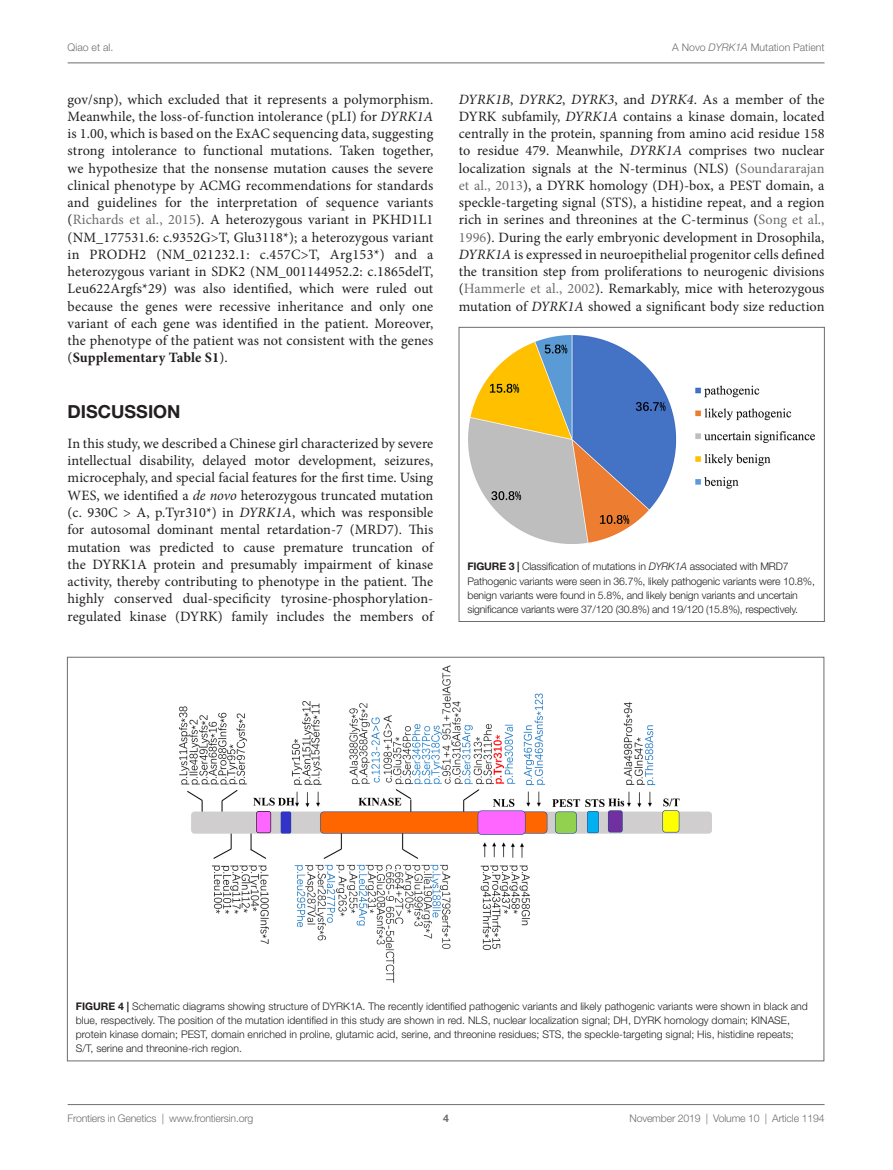
<style>
.page{position:relative;width:893px;height:1170px;background:#fff}
.page>*{position:absolute;margin:0;border:0;box-sizing:border-box;transform-origin:0 0}
._1{font:700 18px "Helvetica Neue LT Std";color:#231f20}
.T1{font:14.25px/17.2px "Minion Pro MTC";letter-spacing:.005em;color:#231f20;text-align:justify}
.T{font:14.25px/17.2px "Minion Pro MTC";letter-spacing:.005em;color:#231f20;text-align:justify}
.FC{font:300 10.5px/14.2px "Helvetica Neue LT Std";color:#231f20}
.t1{font:300 10.5px "Helvetica Neue LT Std";letter-spacing:-.015em;color:#6c6d70}
.t2{font:700 10.5px "Helvetica Neue LT Std";color:#6c6d70}
.s1{font-style:italic}
.s2{color:#6c6d70}
.s3{font-family:"Minion Pro";font-weight:700}
.s4{font-weight:700}
</style>
<div class="page">
<hr style="left:68px;top:63px;width:756px;height:1px;background:#6c6d70">
<hr style="left:68px;top:1104px;width:756px;height:1px;background:#6c6d70">
<img style="left:469px;top:336px;width:346px;height:207px">
<img style="left:180px;top:665px;width:531px;height:317px">
<p class="t1" style="left:68px;top:41px;width:47px">Qiao et al.</p>
<p class="t1" style="left:672px;top:41px;width:154px">A Novo <span class="s1">DYRK1A</span> Mutation Patient</p>
<p class="T" style="left:68px;top:90px;width:367px">gov/snp), which excluded that it represents a polymorphism.<br>Meanwhile, the loss-of-function intolerance (pLI) for <span class="s1">DYRK1A </span>is 1.00, which is based on the ExAC sequencing data, suggesting strong intolerance to functional mutations. Taken together, we hypothesize that the nonsense mutation causes the severe clinical phenotype by ACMG recommendations for standards and guidelines for the interpretation of sequence variants (<span class="s2">Richards et al., 2015</span>). A heterozygous variant in PKHD1L1 (NM_177531.6: c.9352G&gt;T, Glu3118*); a heterozygous variant in PRODH2 (NM_021232.1: c.457C&gt;T, Arg153*) and a heterozygous variant in SDK2 (NM_001144952.2: c.1865delT, Leu622Argfs*29) was also identified, which were ruled out because the genes were recessive inheritance and only one variant of each gene was identified in the patient. Moreover, the phenotype of the patient was not consistent with the genes (<span class="s3">Supplementary Table S1</span>).</p>
<p class="_1" style="left:68px;top:400px;width:115px">DISCUSSION</p>
<p class="T1" style="left:68px;top:435px;width:367px">In this study, we described a Chinese girl characterized by severe intellectual disability, delayed motor development, seizures, microcephaly, and special facial features for the first time. Using WES, we identified a <span class="s1">de novo</span> heterozygous truncated mutation (c. 930C &gt; A, p.Tyr310*) in <span class="s1">DYRK1A</span>, which was responsible for autosomal dominant mental retardation-7 (MRD7). This mutation was predicted to cause premature truncation of the DYRK1A protein and presumably impairment of kinase activity, thereby contributing to phenotype in the patient. The highly conserved dual-specificity tyrosine-phosphorylation&shy;regulated kinase (DYRK) family includes the members of</p>
<p class="T1" style="left:459px;top:90px;width:367px"><span class="s1">DYRK1B</span>, <span class="s1">DYRK2</span>, <span class="s1">DYRK3</span>, and <span class="s1">DYRK4</span>. As a member of the DYRK subfamily, <span class="s1">DYRK1A</span> contains a kinase domain, located centrally in the protein, spanning from amino acid residue 158 to residue 479. Meanwhile, <span class="s1">DYRK1A</span> comprises two nuclear localization signals at the N-terminus (NLS) (<span class="s2">Soundararajan et al., 2013</span>), a DYRK homology (DH)-box, a PEST domain, a speckle-targeting signal (STS), a histidine repeat, and a region rich in serines and threonines at the C-terminus (<span class="s2">Song et al., 1996</span>). During the early embryonic development in Drosophila, <span class="s1">DYRK1A</span> is expressed in neuroepithelial progenitor cells defined the transition step from proliferations to neurogenic divisions (<span class="s2">Hammerle et al., 2002</span>). Remarkably, mice with heterozygous mutation of <span class="s1">DYRK1A</span> showed a significant body size reduction</p>
<p class="FC" style="left:467px;top:559px;width:349px"><span class="s4">FIGURE 3 |</span> Classification of mutations in <span class="s1">DYRK1A</span> associated with MRD7<br>Pathogenic variants were seen in 36.7%, likely pathogenic variants were 10.8%, benign variants were found in 5.8%, and likely benign variants and uncertain significance variants were 37/120 (30.8%) and 19/120 (15.8%), respectively.</p>
<p class="FC" style="left:76px;top:998px;width:734px"><span class="s4">FIGURE 4 |</span> Schematic diagrams showing structure of DYRK1A. The recently identified pathogenic variants and likely pathogenic variants were shown in black and blue, respectively. The position of the mutation identified in this study are shown in red. NLS, nuclear localization signal; DH, DYRK homology domain; KINASE, protein kinase domain; PEST, domain enriched in proline, glutamic acid, serine, and threonine residues; STS, the speckle-targeting signal; His, histidine repeats; S/T, serine and threonine-rich region.</p>
<p class="t1" style="left:68px;top:1111px;width:187px">Frontiers in Genetics | www.frontiersin.org</p>
<p class="t1" style="left:629px;top:1111px;width:197px">November 2019 | Volume 10 | Article 1194</p>
<p class="t2" style="left:443px;top:1111px;width:7px">4</p>
</div>
